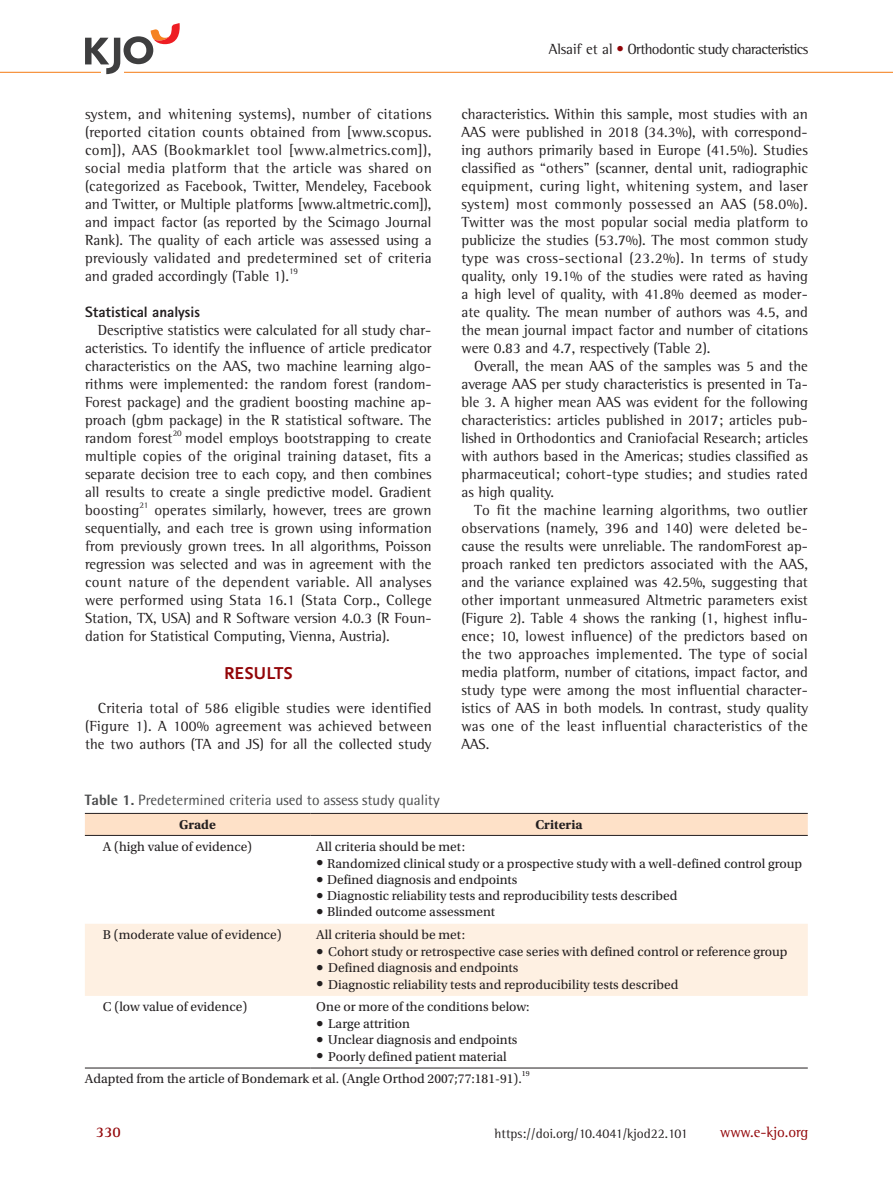
<style>
.page{position:relative;width:893px;height:1191px;background:#fff}
.page>*{position:absolute;margin:0;border:0;box-sizing:border-box;transform-origin:0 0}
.t1{font:700 18px "Nexus Sans Pro";letter-spacing:.01em;color:#920407}
.t2{font:15px/18px "Rotis Semi Serif Std";color:#231f20;text-align:justify}
.t3{font:15px "Rotis Semi Sans Std";color:#4b4c4d}
.t4{font:15px "Rotis Semi Serif Std";letter-spacing:-.04em;color:#231f20}
.t5{font:800 15px "Rotis Sans Serif Std";color:#231f20}
.t6{font:15px "Rotis Semi Serif Std";color:#920407}
.t7{font:700 15px "Rotis Semi Serif Std";color:#920407}
.t8{font:13.5px/21.9px "Utopia Std";color:#231f20}
.t9{font:13.5px "Rotis Semi Serif Std";color:#231f20}
.t10{font:700 13.5px "Utopia Std";color:#231f20}
.t11{font:8.7px "Rotis Semi Serif Std";color:#231f20}
.t12{font:7.8px "Utopia Std";color:#231f20}
.s1{color:#920407}
.s2{font-weight:800}
.s3{font-family:"Rotis Semi Serif Std";font-size:15px}
</style>
<div class="page">
<hr style="left:0;top:72px;width:893px;height:1px;background:#f58220">
<svg style="left:85px;top:23px;width:95px;height:51px"></svg>
<div style="left:85px;top:814px;width:723px;height:21px;background:#fee1c8"></div>
<div style="left:85px;top:924px;width:723px;height:72px;background:#fef0e2"></div>
<hr style="left:85px;top:1067px;width:225px;height:1px;background:#231f20">
<hr style="left:310px;top:1067px;width:498px;height:1px;background:#231f20">
<hr style="left:85px;top:813px;width:225px;height:1px;background:#231f20">
<hr style="left:310px;top:813px;width:498px;height:1px;background:#231f20">
<hr style="left:85px;top:835px;width:225px;height:1px;background:#231f20">
<hr style="left:310px;top:835px;width:498px;height:1px;background:#231f20">
<p class="t2" style="left:85px;top:105px;width:348px">system, and whitening systems), number of citations (reported citation counts obtained from [www.scopus. com]), AAS (Bookmarklet tool [www.almetrics.com]), social media platform that the article was shared on (categorized as Facebook, Twitter, Mendeley, Facebook and Twitter, or Multiple platforms [www.altmetric.com]), and impact factor (as reported by the Scimago Journal Rank). The quality of each article was assessed using a previously validated and predetermined set of criteria and graded accordingly (Table 1).</p>
<p class="t11" style="left:289px;top:266px;width:11px">19</p>
<p class="t5" style="left:85px;top:302px;width:116px">Statistical analysis</p>
<p class="t2" style="left:85px;top:321px;width:348px;text-indent:13px">Descriptive statistics were calculated for all study char&shy;acteristics. To identify the influence of article predicator characteristics on the AAS, two machine learning algo&shy;rithms were implemented: the random forest (random-Forest package) and the gradient boosting machine ap&shy;proach (gbm package) in the R statistical software. The random forest</p>
<p class="t11" style="left:173px;top:428px;width:11px">20</p>
<p class="t2" style="left:85px;top:429px;width:348px;text-indent:100px">model employs bootstrapping to create multiple copies of the original training dataset, fits a separate decision tree to each copy, and then combines all results to create a single predictive model. Gradient boosting</p>
<p class="t11" style="left:140px;top:500px;width:10px">21</p>
<p class="t2" style="left:85px;top:501px;width:348px;text-indent:69px">operates similarly, however, trees are grown sequentially, and each tree is grown using information from previously grown trees. In all algorithms, Poisson regression was selected and was in agreement with the count nature of the dependent variable. All analyses were performed using Stata 16.1 (Stata Corp., College Station, TX, USA) and R Software version 4.0.3 (R Foun&shy;dation for Statistical Computing, Vienna, Austria).</p>
<p class="t1" style="left:224px;top:660px;width:70px">RESULTS</p>
<p class="t2" style="left:85px;top:699px;width:348px;text-indent:13px">Criteria total of 586 eligible studies were identified (Figure 1). A 100% agreement was achieved between the two authors (TA and JS) for all the collected study</p>
<p class="t4" style="left:549px;top:40px;width:261px">Alsaif et al <span class="s1">•</span> Orthodontic study characteristics</p>
<p class="t2" style="left:461px;top:105px;width:348px">characteristics. Within this sample, most studies with an AAS were published in 2018 (34.3%), with correspond&shy;ing authors primarily based in Europe (41.5%). Studies classified as “others” (scanner, dental unit, radiographic equipment, curing light, whitening system, and laser system) most commonly possessed an AAS (58.0%).<br>Twitter was the most popular social media platform to publicize the studies (53.7%). The most common study type was cross-sectional (23.2%). In terms of study quality, only 19.1% of the studies were rated as having a high level of quality, with 41.8% deemed as moder&shy;ate quality. The mean number of authors was 4.5, and the mean journal impact factor and number of citations were 0.83 and 4.7, respectively (Table 2).</p>
<p class="t2" style="left:461px;top:357px;width:348px;text-indent:13px">Overall, the mean AAS of the samples was 5 and the average AAS per study characteristics is presented in Ta&shy;ble 3. A higher mean AAS was evident for the following characteristics: articles published in 2017; articles pub&shy;lished in Orthodontics and Craniofacial Research; articles with authors based in the Americas; studies classified as pharmaceutical; cohort-type studies; and studies rated as high quality.</p>
<p class="t2" style="left:461px;top:501px;width:348px;text-indent:13px">To fit the machine learning algorithms, two outlier observations (namely, 396 and 140) were deleted be&shy;cause the results were unreliable. The randomForest ap&shy;proach ranked ten predictors associated with the AAS, and the variance explained was 42.5%, suggesting that other important unmeasured Altmetric parameters exist (Figure 2). Table 4 shows the ranking (1, highest influ&shy;ence; 10, lowest influence) of the predictors based on the two approaches implemented. The type of social media platform, number of citations, impact factor, and study type were among the most influential character&shy;istics of AAS in both models. In contrast, study quality was one of the least influential characteristics of the AAS.</p>
<p class="t3" style="left:85px;top:790px;width:356px"><span class="s2">Table 1.</span> Predetermined criteria used to assess study quality</p>
<p class="t10" style="left:179px;top:816px;width:38px">Grade</p>
<p class="t10" style="left:535px;top:816px;width:49px">Criteria</p>
<p class="t8" style="left:103px;top:835px;width:151px">A (high value of evidence)</p>
<p class="t8" style="left:316px;top:835px;width:150px">All criteria should be met:</p>
<p class="t8" style="left:316px;top:852px;width:487px"><span class="s3">•</span> Randomized clinical study or a prospective study with a well-defined control group</p>
<p class="t8" style="left:316px;top:869px;width:202px"><span class="s3">•</span> Defined diagnosis and endpoints</p>
<p class="t8" style="left:316px;top:885px;width:363px"><span class="s3">•</span> Diagnostic reliability tests and reproducibility tests described</p>
<p class="t8" style="left:316px;top:901px;width:180px"><span class="s3">•</span> Blinded outcome assessment</p>
<p class="t8" style="left:103px;top:924px;width:180px">B (moderate value of evidence)</p>
<p class="t8" style="left:316px;top:924px;width:150px">All criteria should be met:</p>
<p class="t8" style="left:316px;top:941px;width:473px"><span class="s3">•</span> Cohort study or retrospective case series with defined control or reference group</p>
<p class="t8" style="left:316px;top:957px;width:204px"><span class="s3">•</span> Defined diagnosis and endpoints</p>
<p class="t8" style="left:316px;top:973px;width:364px"><span class="s3">•</span> Diagnostic reliability tests and reproducibility tests described</p>
<p class="t8" style="left:103px;top:996px;width:146px">C (low value of evidence)</p>
<p class="t8" style="left:316px;top:996px;width:215px">One or more of the conditions below:</p>
<p class="t8" style="left:316px;top:1013px;width:95px"><span class="s3">•</span> Large attrition</p>
<p class="t8" style="left:316px;top:1029px;width:203px"><span class="s3">•</span> Unclear diagnosis and endpoints</p>
<p class="t8" style="left:85px;top:1045px;width:438px;text-indent:231px"><span class="s3">•</span> Poorly defined patient material<br>Adapted from the article of Bondemark et al. (Angle Orthod 2007;77:181-91).</p>
<p class="t12" style="left:522px;top:1069px;width:9px">19</p>
<p class="t7" style="left:96px;top:1122px;width:27px">330</p>
<p class="t9" style="left:495px;top:1125px;width:195px">https://doi.org/10.4041/kjod22.101</p>
<p class="t6" style="left:720px;top:1122px;width:90px">www.e-kjo.org</p>
</div>
